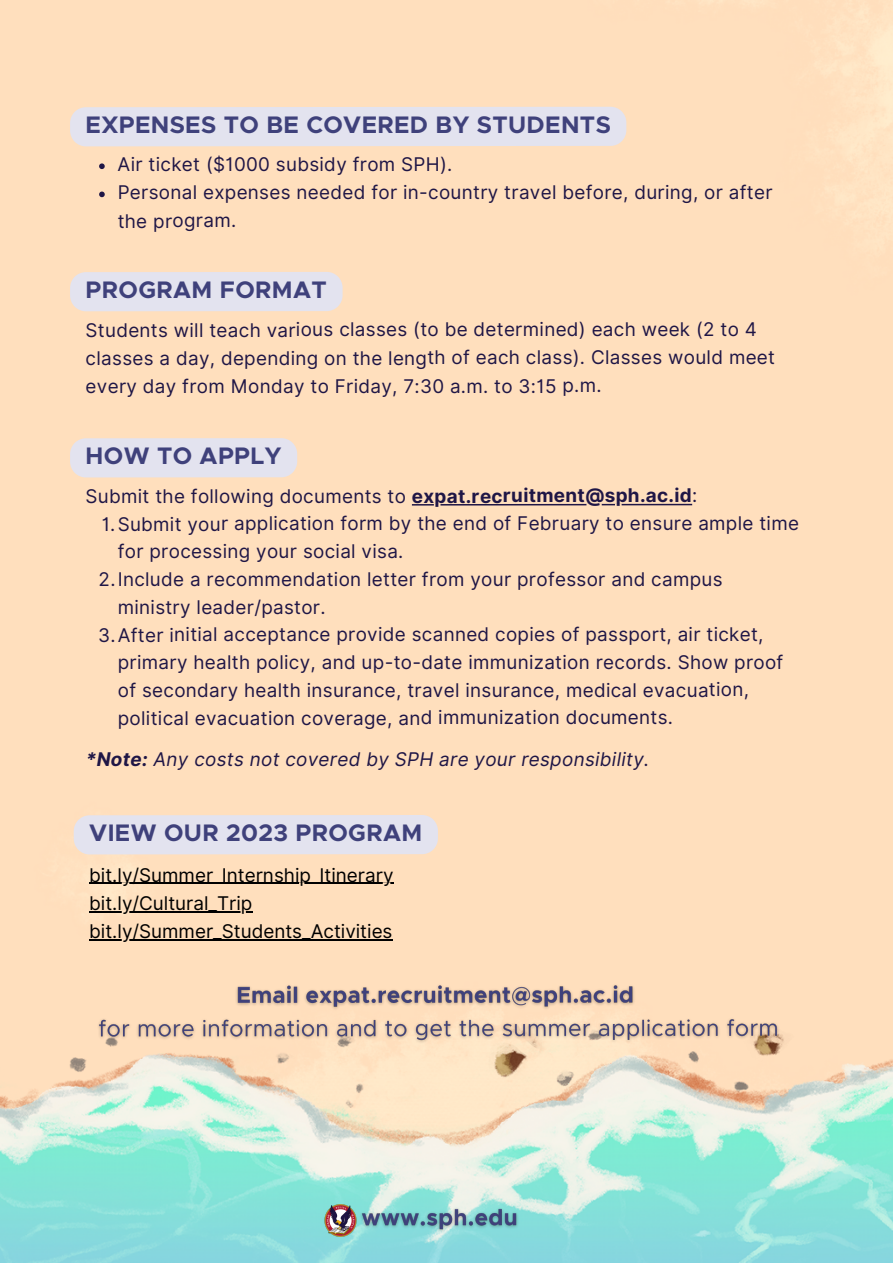
<style>
.page{position:relative;width:893px;height:1264px;background:#fff}
.page>*{position:absolute;margin:0;border:0;box-sizing:border-box;transform-origin:0 0}
.t1{font:700 24px "Metropolis";letter-spacing:.015em;color:#3f417b}
.t2{font:18.9px/27.8px "Inter";letter-spacing:.015em;color:#1f1646}
.t3{font:18.9px "Inter";color:#000}
.t4{font:italic 18.9px "Inter";letter-spacing:.015em;color:#1f1646}
.s1{font-weight:700}
</style>
<div class="page">
<div style="left:0;top:0;width:892px;height:1016px;background:#ffdfbd"></div>
<img style="left:0;top:1016px;width:892px;height:246px">
<img style="left:357px;top:1203px;width:167px;height:33px">
<img style="left:323px;top:1203px;width:34px;height:34px">
<div style="left:70px;top:107px;width:556px;height:39px;background:#e3e3ef"></div>
<div style="left:70px;top:438px;width:227px;height:39px;background:#e3e3ef"></div>
<div style="left:70px;top:272px;width:272px;height:39px;background:#e3e3ef"></div>
<svg style="left:99px;top:163px;width:6px;height:6px"></svg>
<svg style="left:99px;top:191px;width:6px;height:6px"></svg>
<hr style="left:412px;top:504px;width:280px;height:1px;background:#1f1646">
<img style="left:93px;top:979px;width:691px;height:68px">
<div style="left:74px;top:815px;width:364px;height:39px;background:#e3e3ef"></div>
<hr style="left:89px;top:882px;width:304px;height:2px;background:#000">
<hr style="left:89px;top:911px;width:163px;height:1px;background:#000">
<hr style="left:89px;top:939px;width:303px;height:1px;background:#000">
<p class="t1" style="left:86px;top:114px;width:526px">EXPENSES TO BE COVERED BY STUDENTS</p>
<p class="t2" style="left:118px;top:150px;width:336px">Air ticket ($1000 subsidy from SPH).</p>
<p class="t2" style="left:118px;top:178px;width:656px;line-height:28.3px">Personal expenses needed for in-country travel before, during, or after the program.</p>
<p class="t1" style="left:86px;top:279px;width:243px">PROGRAM FORMAT</p>
<p class="t2" style="left:86px;top:315px;width:691px">Students will teach various classes (to be determined) each week (2 to 4 classes a day, depending on the length of each class). Classes would meet every day from Monday to Friday, 7:30 a.m. to 3:15 p.m.</p>
<p class="t1" style="left:86px;top:445px;width:197px">HOW TO APPLY</p>
<p class="t2" style="left:86px;top:482px;width:613px">Submit the following documents to <span class="s1">expat.recruitment@sph.ac.id</span>:</p>
<p class="t2" style="left:118px;top:509px;width:682px;text-indent:-16px">1.Submit your application form by the end of February to ensure ample time for processing your social visa.</p>
<p class="t2" style="left:118px;top:565px;width:606px;text-indent:-19px">2.Include a recommendation letter from your professor and campus ministry leader/pastor.</p>
<p class="t2" style="left:118px;top:620px;width:667px;text-indent:-20px">3.After initial acceptance provide scanned copies of passport, air ticket, primary health policy, and up-to-date immunization records. Show proof of secondary health insurance, travel insurance, medical evacuation, political evacuation coverage, and immunization documents.</p>
<p class="t4" style="left:86px;top:747px;width:565px"><span class="s1">*Note:</span> Any costs not covered by SPH are your responsibility.</p>
<p class="t1" style="left:89px;top:821px;width:334px">VIEW OUR 2023 PROGRAM</p>
<p class="t3" style="left:89px;top:863px;width:306px">bit.ly/Summer_Internship_Itinerary</p>
<p class="t3" style="left:89px;top:891px;width:165px">bit.ly/Cultural_Trip</p>
<p class="t3" style="left:89px;top:919px;width:305px">bit.ly/Summer_Students_Activities</p>
</div>
